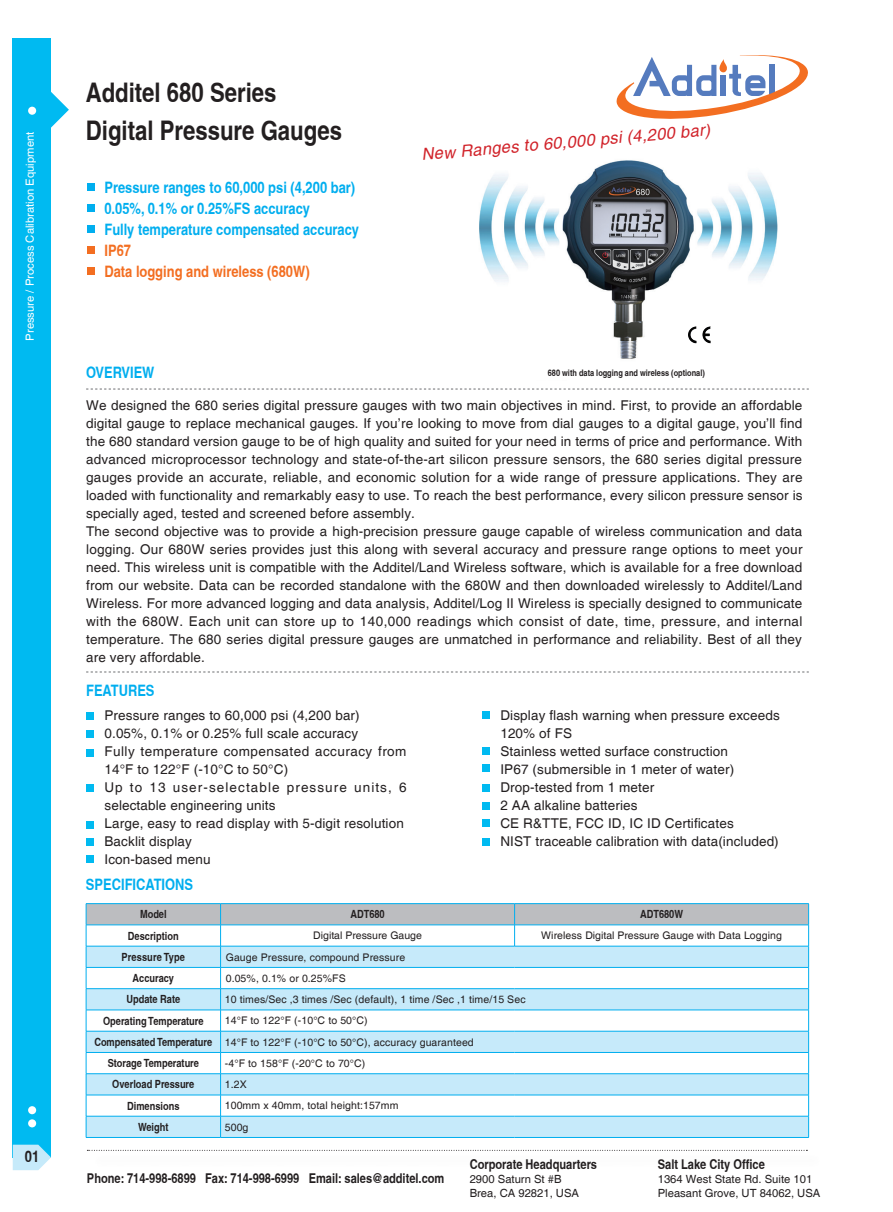
<style>
.page{position:relative;width:893px;height:1212px;background:#fff}
.page>*{position:absolute;margin:0;border:0;box-sizing:border-box;transform-origin:0 0}
.t1{font:700 condensed 27px "Helvetica";color:#231f20}
.t2{font:italic 16.5px "Helvetica";color:#d1232a}
.t3{font:700 condensed 15.75px/21px "Helvetica";color:#00aeef}
.t4{font:700 condensed 15.75px/21px "Helvetica";color:#f36e21}
.t5{font:700 condensed 15.75px "Helvetica";color:#231f20}
.t6{font:13.5px/18px "Helvetica";letter-spacing:.01em;color:#231f20}
.t7{font:700 condensed 13.5px "Helvetica";color:#231f20}
.t8{font:700 condensed 11.25px "Helvetica";color:#231f20}
.t9{font:11.25px/13.5px "Helvetica";color:#231f20}
.t10{font:11.25px "Helvetica";color:#fff}
.t11{font:10.5px/21.3px "Helvetica";letter-spacing:.01em;color:#231f20}
.t12{font:700 condensed 9px "Helvetica";color:#231f20}
.s1{font-weight:700;font-stretch:condensed;font-size:11.25px}
</style>
<div class="page">
<div style="left:13px;top:38px;width:38px;height:1119px;background:#00baf1"></div>
<svg style="left:51px;top:92px;width:18px;height:36px"></svg>
<svg style="left:616px;top:55px;width:192px;height:64px"></svg>
<div style="left:28px;top:107px;width:8px;height:8px;background:#fff;border-radius:50%"></div>
<div style="left:28px;top:1119px;width:8px;height:8px;background:#fff;border-radius:50%"></div>
<div style="left:28px;top:1106px;width:8px;height:8px;background:#fff;border-radius:50%"></div>
<svg style="left:13px;top:1145px;width:38px;height:25px"></svg>
<svg style="left:87px;top:1150px;width:720px;height:1px"></svg>
<svg style="left:86px;top:389px;width:723px;height:1px"></svg>
<svg style="left:86px;top:672px;width:723px;height:1px"></svg>
<div style="left:86px;top:712px;width:7px;height:7px;background:#00baf1"></div>
<div style="left:86px;top:749px;width:7px;height:7px;background:#00baf1"></div>
<div style="left:86px;top:785px;width:7px;height:7px;background:#00baf1"></div>
<div style="left:86px;top:821px;width:7px;height:7px;background:#00baf1"></div>
<div style="left:86px;top:838px;width:7px;height:7px;background:#00baf1"></div>
<div style="left:86px;top:856px;width:7px;height:7px;background:#00baf1"></div>
<div style="left:87px;top:183px;width:7px;height:8px;background:#00aeef"></div>
<div style="left:87px;top:204px;width:7px;height:8px;background:#00aeef"></div>
<div style="left:87px;top:225px;width:7px;height:8px;background:#00aeef"></div>
<div style="left:87px;top:246px;width:7px;height:8px;background:#f36e21"></div>
<div style="left:87px;top:267px;width:7px;height:8px;background:#f36e21"></div>
<img style="left:479px;top:160px;width:299px;height:199px">
<img style="left:688px;top:326px;width:23px;height:17px">
<div style="left:86px;top:730px;width:7px;height:7px;background:#00baf1"></div>
<div style="left:482px;top:711px;width:7px;height:7px;background:#00baf1"></div>
<div style="left:482px;top:747px;width:7px;height:7px;background:#00baf1"></div>
<div style="left:482px;top:764px;width:7px;height:7px;background:#00baf1"></div>
<div style="left:482px;top:784px;width:7px;height:7px;background:#00baf1"></div>
<div style="left:482px;top:802px;width:7px;height:7px;background:#00baf1"></div>
<div style="left:482px;top:819px;width:7px;height:7px;background:#00baf1"></div>
<div style="left:482px;top:838px;width:7px;height:7px;background:#00baf1"></div>
<svg style="left:86px;top:903px;width:723px;height:234px"></svg>
<hr style="left:86px;top:1137px;width:135px;height:1px;background:#00aeef">
<hr style="left:221px;top:1137px;width:294px;height:1px;background:#00aeef">
<hr style="left:515px;top:1137px;width:294px;height:1px;background:#00aeef">
<p class="t10" style="left:23px;top:341px;width:210px;rotate:-90deg">Pressure / Process Calibration Equipment</p>
<p class="t5" style="left:25px;top:1147px;width:16px">01</p>
<h1 class="t1" style="left:86px;top:76px;width:192px">Additel 680 Series</h1>
<h1 class="t1" style="left:86px;top:114px;width:258px">Digital Pressure Gauges</h1>
<p class="t3" style="left:104px;top:176px;width:256px">Pressure ranges to 60,000 psi (4,200 bar)<br>0.05%, 0.1% or 0.25%FS accuracy<br>Fully temperature compensated accuracy</p>
<p class="t4" style="left:104px;top:239px;width:207px">IP67<br>Data logging and wireless (680W)</p>
<p class="t2" style="left:421px;top:145px;width:291px;rotate:-5deg">New Ranges to 60,000 psi (4,200 bar)</p>
<p class="t3" style="left:86px;top:361px;width:70px">OVERVIEW</p>
<p class="t6" style="left:86px;top:396px;width:718px">We designed the 680 series digital pressure gauges with two main objectives in mind. First, to provide an affordable digital gauge to replace mechanical gauges. If you’re looking to move from dial gauges to a digital gauge, you’ll find the 680 standard version gauge to be of high quality and suited for your need in terms of price and performance. With advanced microprocessor technology and state-of-the-art silicon pressure sensors, the 680 series digital pressure gauges provide an accurate, reliable, and economic solution for a wide range of pressure applications. They are loaded with functionality and remarkably easy to use. To reach the best performance, every silicon pressure sensor is specially aged, tested and screened before assembly.<br>The second objective was to provide a high-precision pressure gauge capable of wireless communication and data logging. Our 680W series provides just this along with several accuracy and pressure range options to meet your need. This wireless unit is compatible with the Additel/Land Wireless software, which is available for a free download from our website. Data can be recorded standalone with the 680W and then downloaded wirelessly to Additel/Land Wireless. For more advanced logging and data analysis, Additel/Log II Wireless is specially designed to communicate with the 680W. Each unit can store up to 140,000 readings which consist of date, time, pressure, and internal temperature. The 680 series digital pressure gauges are unmatched in performance and reliability. Best of all they are very affordable.</p>
<p class="t3" style="left:86px;top:679px;width:70px">FEATURES</p>
<p class="t6" style="left:104px;top:706px;width:304px">Pressure ranges to 60,000 psi (4,200 bar)<br>0.05%, 0.1% or 0.25% full scale accuracy<br>Fully temperature compensated accuracy from 14°F to 122°F (-10°C to 50°C)<br>Up to 13 user-selectable pressure units, 6 selectable engineering units<br>Large, easy to read display with 5-digit resolution Backlit display<br>Icon-based menu</p>
<p class="t12" style="left:548px;top:367px;width:159px">680 with data logging and wireless (optional)</p>
<p class="t6" style="left:500px;top:706px;width:281px">Display flash warning when pressure exceeds 120% of FS<br>Stainless wetted surface construction<br>IP67 (submersible in 1 meter of water)<br>Drop-tested from 1 meter<br>2 AA alkaline batteries<br>CE R&amp;TTE, FCC ID, IC ID Certificates<br>NIST traceable calibration with data(included)</p>
<p class="t3" style="left:86px;top:874px;width:109px">SPECIFICATIONS</p>
<p class="t8" style="left:140px;top:907px;width:28px">Model</p>
<p class="t8" style="left:350px;top:907px;width:36px">ADT680</p>
<p class="t8" style="left:640px;top:907px;width:45px">ADT680W</p>
<p class="t8" style="left:128px;top:929px;width:52px">Description</p>
<p class="t11" style="left:313px;top:925px;width:110px">Digital Pressure Gauge</p>
<p class="t11" style="left:541px;top:925px;width:242px">Wireless Digital Pressure Gauge with Data Logging</p>
<p class="t8" style="left:122px;top:950px;width:65px">Pressure Type</p>
<p class="t11" style="left:226px;top:946px;width:181px">Gauge Pressure, compound Pressure</p>
<p class="t8" style="left:133px;top:971px;width:43px">Accuracy</p>
<p class="t11" style="left:226px;top:968px;width:122px">0.05%, 0.1% or 0.25%FS</p>
<p class="t8" style="left:126px;top:992px;width:55px">Update Rate</p>
<p class="t11" style="left:225px;top:989px;width:302px">10 times/Sec ,3 times /Sec (default), 1 time /Sec ,1 time/15 Sec</p>
<p class="t8" style="left:103px;top:1014px;width:102px">Operating Temperature</p>
<p class="t11" style="left:94px;top:1010px;width:381px;text-indent:130px">14°F to 122°F (-10°C to 50°C)<br><span class="s1">Compensated Temperature</span> 14°F to 122°F (-10°C to 50°C), accuracy guaranteed</p>
<p class="t8" style="left:108px;top:1056px;width:93px">Storage Temperature</p>
<p class="t11" style="left:225px;top:1053px;width:142px">-4°F to 158°F (-20°C to 70°C)</p>
<p class="t8" style="left:112px;top:1077px;width:84px">Overload Pressure</p>
<p class="t11" style="left:225px;top:1074px;width:23px">1.2X</p>
<p class="t8" style="left:127px;top:1099px;width:54px">Dimensions</p>
<p class="t11" style="left:225px;top:1095px;width:175px">100mm x 40mm, total height:157mm</p>
<p class="t8" style="left:138px;top:1120px;width:32px">Weight</p>
<p class="t11" style="left:225px;top:1116px;width:25px">500g</p>
<p class="t7" style="left:87px;top:1170px;width:359px">Phone: 714-998-6899 Fax: 714-998-6999 Email: sales@additel.com</p>
<p class="t7" style="left:470px;top:1156px;width:129px">Corporate Headquarters</p>
<p class="t9" style="left:470px;top:1173px;width:111px">2900 Saturn St #B<br>Brea, CA 92821, USA</p>
<p class="t7" style="left:658px;top:1156px;width:109px">Salt Lake City Office</p>
<p class="t9" style="left:658px;top:1173px;width:164px">1364 West State Rd. Suite 101<br>Pleasant Grove, UT 84062, USA</p>
</div>
